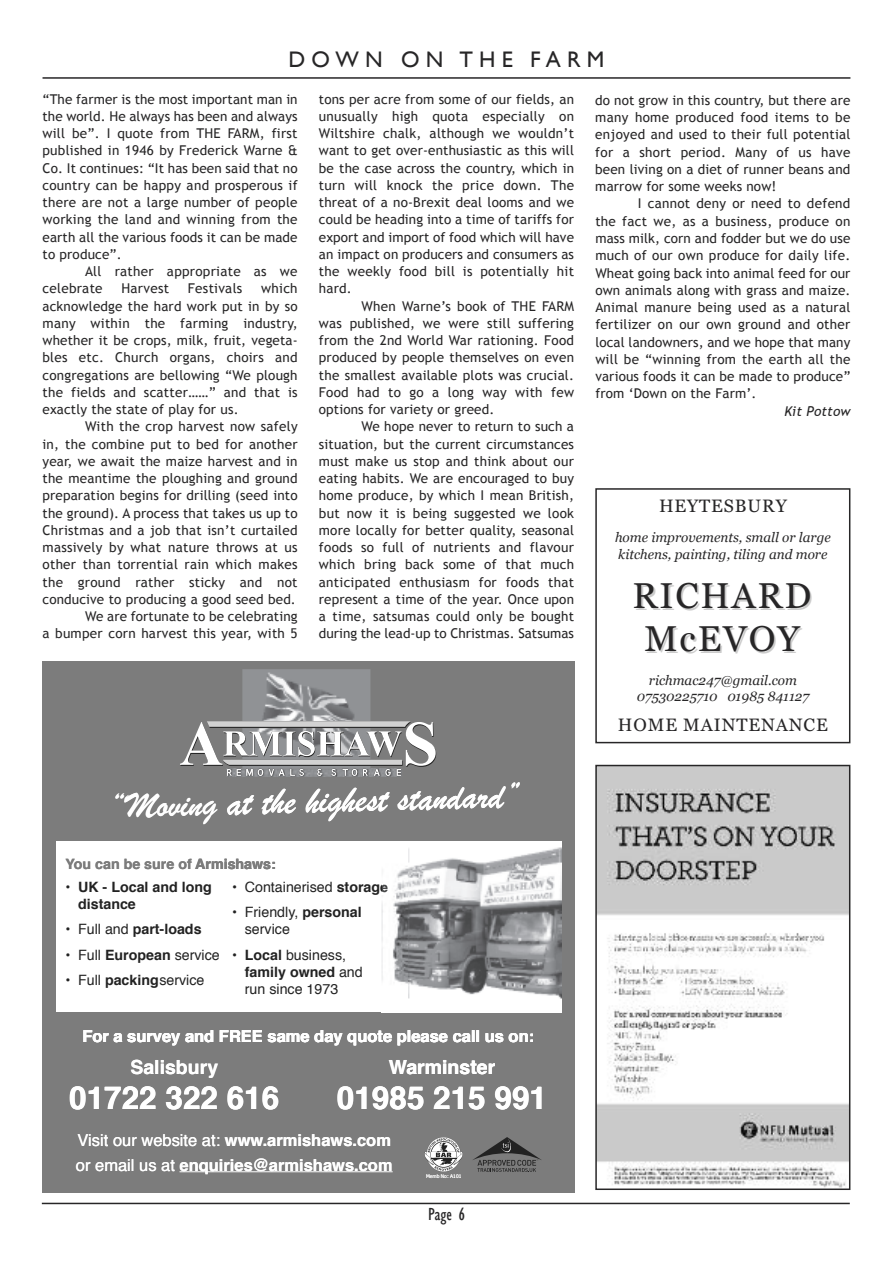
<style>
.page{position:relative;width:893px;height:1263px;background:#fff}
.page>*{position:absolute;margin:0;border:0;box-sizing:border-box;transform-origin:0 0}
.t1{font:37.05px "Brush Script";color:#fff}
.t2{font:36px/43.2px "Georgia";letter-spacing:.05em;color:#272627;text-align:center}
.t3{font:700 31.5px "Helvetica";color:#fff}
.t4{font:22.5px "Gill Sans";letter-spacing:.275em;color:#272627}
.t5{font:700 19.5px "Helvetica";color:#fff}
.t6{font:18px "Georgia";letter-spacing:.05em;color:#272627}
.t7{font:condensed 18px "Gill Sans";color:#272627}
.t8{font:700 16.5px "Helvetica";color:#fff}
.t9{font:16.5px "Helvetica";color:#fff}
.t10{font:14.25px/25.2px "Helvetica";color:#222}
.t11{font:700 14.25px "Helvetica";color:#222}
.t12{font:700 14.25px "Helvetica";color:#7c7c7c}
.t13{font:13.5px/17.2px "Trebuchet MS";letter-spacing:.015em;color:#272627;text-align:justify}
.t14{font:italic 13.5px/16.2px "Georgia";color:#272627}
.t15{font:italic 13.5px "Trebuchet MS";letter-spacing:.01em;color:#272627}
.t16{font:4.95px "Tahoma";color:#fff}
.s1{font-weight:700}
.s2{font-weight:400}
</style>
<div class="page">
<hr style="left:42px;top:1203px;width:808px;height:1px;background:#272627">
<hr style="left:43px;top:77px;width:807px;height:2px;background:#272627">
<img style="left:598px;top:768px;width:249px;height:419px">
<div style="left:595px;top:765px;width:255px;height:425px;border:2px solid #272627"></div>
<div style="left:43px;top:661px;width:531px;height:532px;background:#7c7c7c"></div>
<hr style="left:180px;top:1171px;width:213px;height:1px;background:#fff">
<div style="left:56px;top:841px;width:505px;height:171px;background:#fff"></div>
<svg style="left:473px;top:1137px;width:68px;height:35px"></svg>
<svg style="left:425px;top:1137px;width:38px;height:35px"></svg>
<svg style="left:180px;top:721px;width:256px;height:54px"></svg>
<img style="left:242px;top:754px;width:128px;height:15px">
<img style="left:227px;top:775px;width:174px;height:2px">
<img style="left:382px;top:847px;width:179px;height:152px">
<div style="left:595px;top:488px;width:255px;height:255px;border:2px solid #272627"></div>
<h3 class="t4" style="left:289px;top:46px;width:317px">DOWN ON THE FARM</h3>
<p class="t13" style="left:595px;top:92px;width:257px">do not grow in this country, but there are many home produced food items to be enjoyed and used to their full potential for a short period. Many of us have been living on a diet of runner beans and marrow for some weeks now!</p>
<p class="t13" style="left:595px;top:195px;width:257px;text-indent:43px">I cannot deny or need to defend the fact we, as a business, produce on mass milk, corn and fodder but we do use much of our own produce for daily life.<br>Wheat going back into animal feed for our own animals along with grass and maize.<br>Animal manure being used as a natural fertilizer on our own ground and other local landowners, and we hope that many will be “winning from the earth all the various foods it can be made to produce” from ‘Down on the Farm’.</p>
<p class="t15" style="left:784px;top:403px;width:68px">Kit Pottow</p>
<p class="t13" style="left:319px;top:90px;width:257px">tons per acre from some of our fields, an unusually high quota especially on Wiltshire chalk, although we wouldn’t want to get over-enthusiastic as this will be the case across the country, which in turn will knock the price down. The threat of a no-Brexit deal looms and we could be heading into a time of tariffs for export and import of food which will have an impact on producers and consumers as the weekly food bill is potentially hit hard.</p>
<p class="t13" style="left:319px;top:297px;width:257px;text-indent:43px">When Warne’s book of THE FARM was published, we were still suffering from the 2nd World War rationing. Food produced by people themselves on even the smallest available plots was crucial.<br>Food had to go a long way with few options for variety or greed.</p>
<p class="t13" style="left:319px;top:418px;width:257px;text-indent:43px">We hope never to return to such a situation, but the current circumstances must make us stop and think about our eating habits. We are encouraged to buy home produce, by which I mean British, but now it is being suggested we look more locally for better quality, seasonal foods so full of nutrients and flavour which bring back some of that much anticipated enthusiasm for foods that represent a time of the year. Once upon a time, satsumas could only be bought during the lead-up to Christmas. Satsumas</p>
<p class="t13" style="left:43px;top:90px;width:257px">“The farmer is the most important man in the world. He always has been and always will be”. I quote from THE FARM, first published in 1946 by Frederick Warne &amp; Co. It continues: “It has been said that no country can be happy and prosperous if there are not a large number of people working the land and winning from the earth all the various foods it can be made to produce”.</p>
<p class="t13" style="left:43px;top:263px;width:257px;text-indent:43px">All rather appropriate as we celebrate</p>
<p class="t13" style="left:43px;top:280px;width:257px;text-indent:219px">which acknowledge the hard work put in by so many within the farming industry, whether it be crops, milk, fruit, vegeta&shy;bles etc. Church organs, choirs and congregations are bellowing “We plough the fields and scatter……” and that is exactly the state of play for us.</p>
<p class="t13" style="left:43px;top:418px;width:257px;text-align:right">With the crop harvest now safely<br>in, the combine put to bed for another year, we await the maize harvest and in the meantime the ploughing and ground preparation begins for drilling (seed into the ground). A process that takes us up to Christmas and a job that isn’t curtailed massively by what nature throws at us other than torrential rain which makes the ground rather sticky and not conducive to producing a good seed bed.<br>We are fortunate to be celebrating<br>a bumper corn harvest this year, with 5</p>
<p class="t13" style="left:122px;top:280px;width:49px">Harvest</p>
<p class="t13" style="left:188px;top:280px;width:56px">Festivals</p>
<h3 class="t6" style="left:659px;top:496px;width:129px">HEYTESBURY</h3>
<p class="t14" style="left:615px;top:529px;width:217px">home improvements, small or large kitchens, painting, tiling and more</p>
<h2 class="t2" style="left:632px;top:574px;width:180px">RICHARD<br>McEVOY</h2>
<p class="t14" style="left:637px;top:672px;width:174px;text-align:center">richmac247@gmail.com<br>07530225710 01985 841127</p>
<h3 class="t6" style="left:618px;top:715px;width:211px">HOME MAINTENANCE</h3>
<h1 class="t1" style="left:108px;top:787px;width:414px;rotate:-2deg">“Moving at the highest standard”</h1>
<p class="t12" style="left:65px;top:858px;width:212px">You can be sure of Armishaws:</p>
<p class="t10" style="left:232px;top:876px;width:6px">• •</p>
<p class="t10" style="left:245px;top:876px;width:145px">Containerised <span class="s1">storage</span></p>
<p class="t11" style="left:232px;top:948px;width:6px">•</p>
<p class="t11" style="left:78px;top:881px;width:135px">UK - Local and long</p>
<p class="t11" style="left:65px;top:881px;width:6px">•</p>
<p class="t10" style="left:65px;top:918px;width:6px">•</p>
<p class="t11" style="left:78px;top:898px;width:59px">distance</p>
<p class="t10" style="left:245px;top:901px;width:118px">Friendly, <span class="s1">personal</span></p>
<p class="t11" style="left:78px;top:923px;width:125px"><span class="s2">Full and</span> part-loads</p>
<p class="t10" style="left:245px;top:918px;width:47px">service</p>
<p class="t10" style="left:78px;top:943px;width:143px">Full <span class="s1">European</span> service<br>Full <span class="s1">packing</span> service</p>
<p class="t10" style="left:245px;top:943px;width:103px"><span class="s1">Local</span> business,</p>
<p class="t10" style="left:65px;top:943px;width:6px">•</p>
<p class="t11" style="left:245px;top:966px;width:119px">family owned <span class="s2">and</span></p>
<p class="t10" style="left:65px;top:968px;width:6px">•</p>
<p class="t10" style="left:245px;top:977px;width:95px">run since 1973</p>
<p class="t8" style="left:82px;top:1029px;width:453px">For a survey and FREE same day quote please call us on:</p>
<h3 class="t5" style="left:130px;top:1059px;width:89px">Salisbury</h3>
<h3 class="t5" style="left:389px;top:1059px;width:108px">Warminster</h3>
<h3 class="t3" style="left:69px;top:1085px;width:212px">01722 322 616</h3>
<h3 class="t3" style="left:337px;top:1085px;width:212px">01985 215 991</h3>
<p class="t9" style="left:78px;top:1133px;width:315px">Visit our website at: <span class="s1">www.armishaws.com</span></p>
<p class="t8" style="left:76px;top:1158px;width:318px"><span class="s2">or email us at</span> enquiries@armishaws.com</p>
<p class="t16" style="left:426px;top:1173px;width:37px">Memb No: A101</p>
<h3 class="t7" style="left:428px;top:1203px;width:38px">Page 6</h3>
</div>
